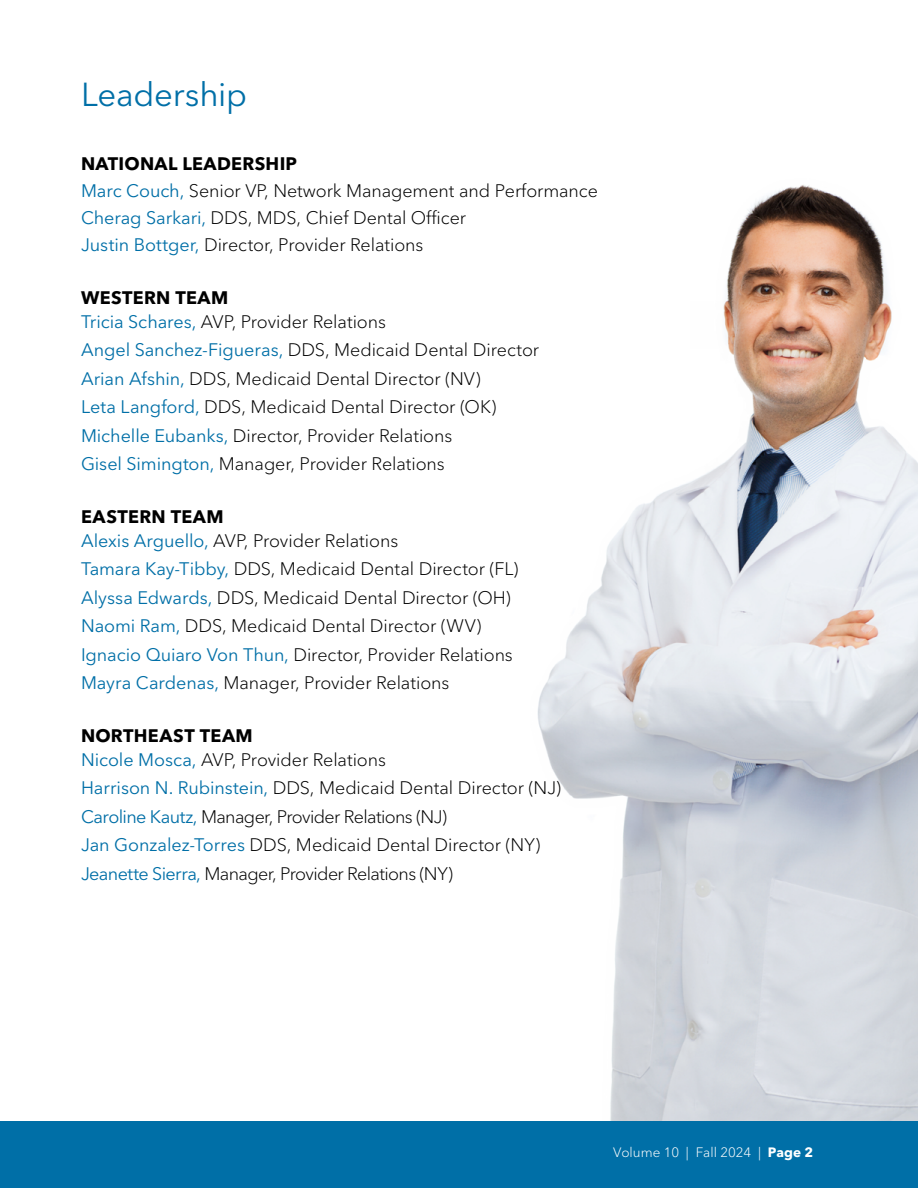
<style>
.page{position:relative;width:918px;height:1188px;background:#fff}
.page>*{position:absolute;margin:0;border:0;box-sizing:border-box;transform-origin:0 0}
.t1{font:33px "Avenir Next LT Pro";letter-spacing:-.01em;color:#006fa7}
.t2{font:300 18px/28.5px "Avenir Next LT Pro";letter-spacing:-.005em;color:#000}
.t3{font:300 13.5px "Avenir Next LT Pro";color:#fff}
.s1{font-weight:700}
.s2{font-weight:400;color:#006fa7}
</style>
<div class="page">
<img style="left:537px;top:185px;width:381px;height:936px">
<div style="left:0;top:1121px;width:918px;height:67px;background:#006fa7"></div>
<h1 class="t1" style="left:81px;top:75px;width:168px">Leadership</h1>
<p class="t2" style="left:81px;top:151px;width:518px;line-height:27px"><span class="s1">NATIONAL LEADERSHIP<br></span><span class="s2">Marc Couch,</span> Senior VP, Network Management and Performance <span class="s2">Cherag Sarkari,</span> DDS, MDS, Chief Dental Officer<br><span class="s2">Justin Bottger,</span> Director, Provider Relations</p>
<p class="t2" style="left:81px;top:286px;width:306px;line-height:24px"><span class="s1">WESTERN TEAM<br></span><span class="s2">Tricia Schares,</span> AVP, Provider Relations</p>
<p class="t2" style="left:81px;top:336px;width:460px"><span class="s2">Angel Sanchez-Figueras,</span> DDS, Medicaid Dental Director <span class="s2">Arian Afshin,</span> DDS, Medicaid Dental Director (NV)<br><span class="s2">Leta Langford,</span> DDS, Medicaid Dental Director (OK)<br><span class="s2">Michelle Eubanks,</span> Director, Provider Relations<br><span class="s2">Gisel Simington,</span> Manager, Provider Relations</p>
<p class="t2" style="left:81px;top:505px;width:319px;line-height:24px"><span class="s1">EASTERN TEAM<br></span><span class="s2">Alexis Arguello,</span> AVP, Provider Relations</p>
<p class="t2" style="left:81px;top:555px;width:439px"><span class="s2">Tamara Kay-Tibby,</span> DDS, Medicaid Dental Director (FL)<br><span class="s2">Alyssa Edwards,</span> DDS, Medicaid Dental Director (OH)<br><span class="s2">Naomi Ram,</span> DDS, Medicaid Dental Director (WV)<br><span class="s2">Ignacio Quiaro Von Thun,</span> Director, Provider Relations <span class="s2">Mayra Cardenas,</span> Manager, Provider Relations</p>
<p class="t2" style="left:81px;top:724px;width:306px;line-height:24px"><span class="s1">NORTHEAST TEAM<br></span><span class="s2">Nicole Mosca,</span> AVP, Provider Relations</p>
<p class="t2" style="left:81px;top:774px;width:482px"><span class="s2">Harrison N. Rubinstein,</span> DDS, Medicaid Dental Director (NJ)<br><span class="s2">Caroline Kautz,</span> Manager, Provider Relations (NJ)<br><span class="s2">Jan Gonzalez-Torres</span> DDS, Medicaid Dental Director (NY)<br><span class="s2">Jeanette Sierra,</span> Manager, Provider Relations (NY)</p>
<p class="t3" style="left:613px;top:1144px;width:202px">Volume 10 | Fall 2024 | <span class="s1">Page 2</span></p>
</div>
